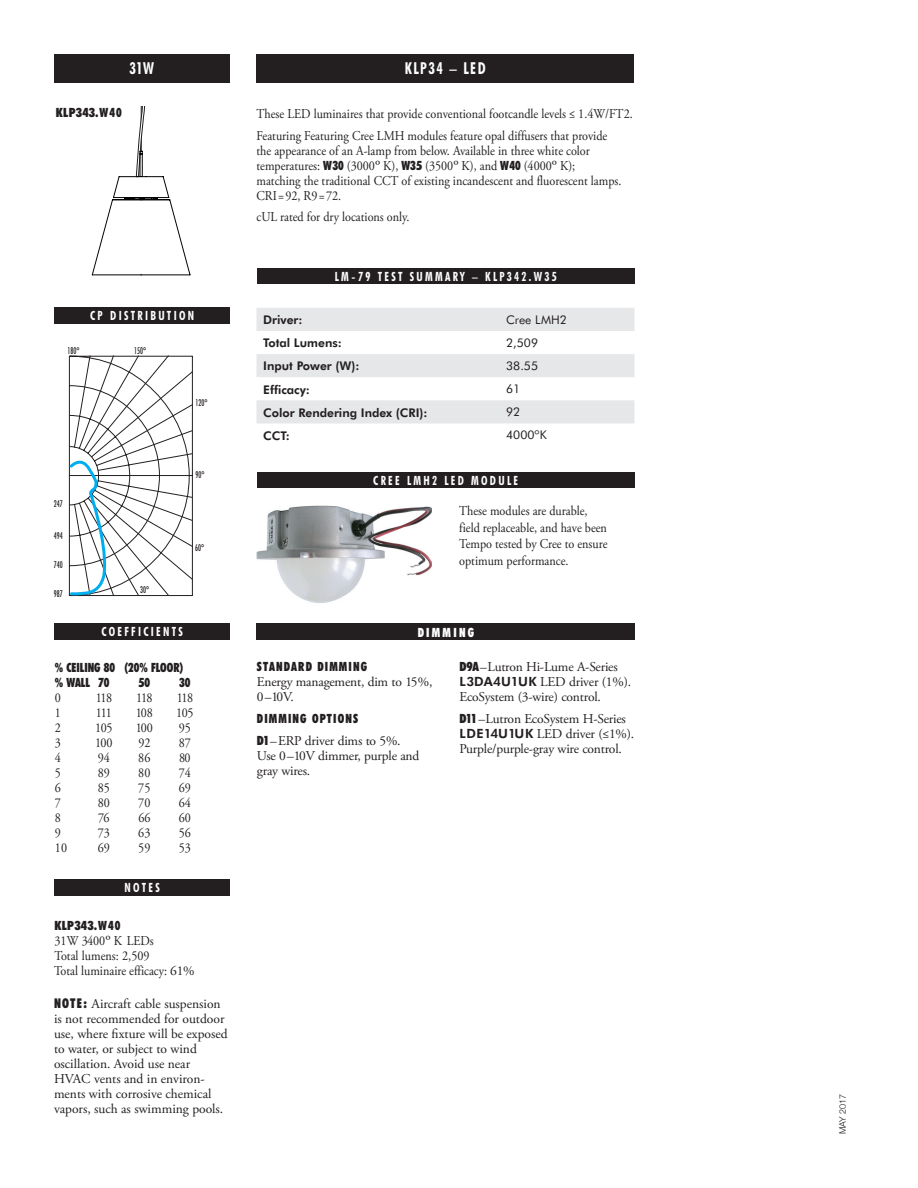
<style>
.page{position:relative;width:918px;height:1188px;background:#fff}
.page>*{position:absolute;margin:0;border:0;box-sizing:border-box;transform-origin:0 0}
.t1{font:700 condensed 16.5px "Futura BT";letter-spacing:.1em;color:#fff;scale:.9 1}
.t2{font:13.5px/15px "Adobe Garamond Pro";color:#231f20;scale:.9 1}
.t3{font:13.5px/15px "Adobe Garamond Pro";color:#231f20}
.t4{font:700 condensed 12.75px "Futura BT";letter-spacing:.2em;color:#fff;scale:.9 1}
.t5{font:900 condensed 12.75px "Futura BT";letter-spacing:.1em;color:#231f20;scale:.9 1}
.t6{font:900 condensed 12.75px "Futura BT";letter-spacing:.025em;color:#231f20}
.t7{font:900 condensed 12.75px "Futura BT";color:#231f20;scale:.9 1}
.t8{font:900 condensed 12.75px "Futura BT";letter-spacing:.07em;color:#231f20;scale:.9 1}
.t9{font:900 condensed 12.75px "Futura BT";letter-spacing:.2em;color:#fff;scale:.9 1}
.t10{font:800 12px "Futura BT";color:#231f20}
.t11{font:12px "Futura BT";color:#231f20}
.t12{font:500 condensed 9px "Futura";color:#231f20;scale:.8 1}
.t13{font:300 9px "Helvetica Neue";color:#231f20}
.s1{font-family:"Futura BT";font-weight:900;font-stretch:condensed}
.s2{font-weight:500;font-stretch:normal}
.s3{font-family:"Futura BT";font-weight:900;font-stretch:condensed;font-size:12.75px}
.s4{font-family:"Futura BT";font-weight:800;font-size:12.75px}
</style>
<div class="page">
<svg style="left:92px;top:107px;width:98px;height:168px"></svg>
<div style="left:256px;top:54px;width:378px;height:29px;background:#231f20"></div>
<div style="left:257px;top:268px;width:377px;height:16px;background:#231f20"></div>
<img style="left:256px;top:505px;width:175px;height:98px">
<div style="left:257px;top:472px;width:377px;height:16px;background:#231f20"></div>
<div style="left:54px;top:54px;width:176px;height:29px;background:#231f20"></div>
<div style="left:54px;top:307px;width:176px;height:16px;background:#231f20"></div>
<div style="left:54px;top:879px;width:176px;height:16px;background:#231f20"></div>
<div style="left:54px;top:623px;width:176px;height:16px;background:#231f20"></div>
<svg style="left:256px;top:308px;width:378px;height:115px"></svg>
<svg style="left:68px;top:355px;width:125px;height:242px"></svg>
<div style="left:257px;top:624px;width:378px;height:16px;background:#231f20"></div>
<p class="t1" style="left:129px;top:58px;width:29px">31W</p>
<p class="t6" style="left:56px;top:105px;width:68px">KLP343.W40</p>
<p class="t4" style="left:90px;top:308px;width:117px">CP DISTRIBUTION</p>
<p class="t12" style="left:68px;top:344px;width:17px">180°</p>
<p class="t12" style="left:134px;top:344px;width:17px">150°</p>
<p class="t12" style="left:54px;top:498px;width:13px">247</p>
<p class="t12" style="left:54px;top:530px;width:13px">494</p>
<p class="t12" style="left:54px;top:559px;width:13px">740</p>
<p class="t12" style="left:54px;top:588px;width:13px">987</p>
<p class="t12" style="left:140px;top:583px;width:13px">30°</p>
<p class="t12" style="left:196px;top:396px;width:17px">120°</p>
<p class="t12" style="left:196px;top:469px;width:13px">90°</p>
<p class="t12" style="left:195px;top:542px;width:13px">60°</p>
<p class="t4" style="left:101px;top:624px;width:92px">COEFFICIENTS</p>
<p class="t7" style="left:55px;top:659px;width:144px">% CEILING 80 (20% FLOOR)</p>
<p class="t8" style="left:55px;top:674px;width:62px">% WALL 70</p>
<p class="t8" style="left:139px;top:674px;width:14px">50</p>
<p class="t8" style="left:179px;top:674px;width:14px">30</p>
<p class="t2" style="left:55px;top:690px;width:8px">0</p>
<p class="t2" style="left:96px;top:690px;width:20px">118</p>
<p class="t2" style="left:136px;top:690px;width:20px">118</p>
<p class="t2" style="left:177px;top:690px;width:20px">118</p>
<p class="t2" style="left:55px;top:705px;width:8px">1</p>
<p class="t2" style="left:96px;top:705px;width:19px">111</p>
<p class="t2" style="left:136px;top:705px;width:20px">108</p>
<p class="t2" style="left:176px;top:705px;width:21px">105</p>
<p class="t2" style="left:55px;top:720px;width:8px">2</p>
<p class="t2" style="left:95px;top:720px;width:21px">105</p>
<p class="t2" style="left:136px;top:720px;width:21px">100</p>
<p class="t2" style="left:179px;top:720px;width:15px">95</p>
<p class="t2" style="left:55px;top:735px;width:8px">3</p>
<p class="t2" style="left:95px;top:735px;width:21px">100</p>
<p class="t2" style="left:138px;top:735px;width:15px">92</p>
<p class="t2" style="left:179px;top:735px;width:15px">87</p>
<p class="t2" style="left:55px;top:750px;width:8px">4</p>
<p class="t2" style="left:98px;top:750px;width:15px">94</p>
<p class="t2" style="left:138px;top:750px;width:15px">86</p>
<p class="t2" style="left:179px;top:750px;width:14px">80</p>
<p class="t2" style="left:55px;top:765px;width:8px">5</p>
<p class="t2" style="left:98px;top:765px;width:15px">89</p>
<p class="t2" style="left:138px;top:765px;width:15px">80</p>
<p class="t2" style="left:179px;top:765px;width:15px">74</p>
<p class="t2" style="left:55px;top:780px;width:8px">6</p>
<p class="t2" style="left:98px;top:780px;width:15px">85</p>
<p class="t2" style="left:138px;top:780px;width:15px">75</p>
<p class="t2" style="left:179px;top:780px;width:15px">69</p>
<p class="t2" style="left:55px;top:795px;width:8px">7</p>
<p class="t2" style="left:98px;top:795px;width:15px">80</p>
<p class="t2" style="left:138px;top:795px;width:15px">70</p>
<p class="t2" style="left:179px;top:795px;width:15px">64</p>
<p class="t2" style="left:55px;top:810px;width:8px">8</p>
<p class="t2" style="left:98px;top:810px;width:14px">76</p>
<p class="t2" style="left:138px;top:810px;width:15px">66</p>
<p class="t2" style="left:179px;top:810px;width:15px">60</p>
<p class="t2" style="left:55px;top:825px;width:8px">9</p>
<p class="t2" style="left:98px;top:825px;width:15px">73</p>
<p class="t2" style="left:138px;top:825px;width:15px">63</p>
<p class="t2" style="left:179px;top:825px;width:15px">56</p>
<p class="t2" style="left:55px;top:840px;width:15px">10</p>
<p class="t2" style="left:98px;top:840px;width:15px">69</p>
<p class="t2" style="left:138px;top:840px;width:15px">59</p>
<p class="t2" style="left:179px;top:840px;width:15px">53</p>
<p class="t4" style="left:125px;top:880px;width:41px">NOTES</p>
<p class="t6" style="left:55px;top:918px;width:68px">KLP343.W40</p>
<p class="t2" style="left:55px;top:934px;width:112px">31W 3400º K LEDs</p>
<p class="t2" style="left:55px;top:949px;width:107px">Total lumens: 2,509</p>
<p class="t2" style="left:54px;top:964px;width:158px">Total luminaire efficacy: 61%</p>
<p class="t3" style="left:54px;top:997px;width:175px"><span class="s1">NOTE:</span> Aircraft cable suspension is not recommended for outdoor use, where fixture will be exposed to water, or subject to wind oscillation. Avoid use near<br>HVAC vents and in environ&shy;ments with corrosive chemical vapors, such as swimming pools.</p>
<p class="t1" style="left:405px;top:58px;width:91px">KLP34 <span class="s2">–</span> LED</p>
<p class="t2" style="left:256px;top:106px;width:420px">These LED luminaires that provide conventional footcandle levels ≤ 1.4W/FT2.</p>
<p class="t2" style="left:256px;top:128px;width:407px">Featuring Featuring Cree LMH modules feature opal diffusers that provide the appearance of an A-lamp from below. Available in three white color temperatures: <span class="s3">W30</span> (3000º K), <span class="s3">W35</span> (3500º K), and <span class="s3">W40</span> (4000º K); matching the traditional CCT of existing incandescent and fluorescent lamps.<br>CRI=92, R9=72.</p>
<p class="t2" style="left:256px;top:210px;width:172px">cUL rated for dry locations only.</p>
<p class="t4" style="left:335px;top:269px;width:248px">LM<span class="s2">-</span>79 TEST SUMMARY <span class="s2">–</span> KLP342.W35</p>
<p class="t10" style="left:263px;top:313px;width:41px">Driver:</p>
<p class="t11" style="left:506px;top:312px;width:62px">Cree LMH2</p>
<p class="t10" style="left:263px;top:336px;width:80px">Total Lumens:</p>
<p class="t11" style="left:506px;top:335px;width:33px">2,509</p>
<p class="t10" style="left:263px;top:359px;width:98px">Input Power (W):</p>
<p class="t11" style="left:506px;top:358px;width:33px">38.55</p>
<p class="t10" style="left:263px;top:382px;width:48px">Efficacy:</p>
<p class="t11" style="left:506px;top:382px;width:16px">61</p>
<p class="t10" style="left:263px;top:405px;width:166px">Color Rendering Index (CRI):</p>
<p class="t11" style="left:506px;top:405px;width:16px">92</p>
<p class="t10" style="left:263px;top:428px;width:28px">CCT:</p>
<p class="t11" style="left:506px;top:428px;width:42px">4000ºK</p>
<p class="t4" style="left:373px;top:472px;width:162px">CREE LMH2 LED MODULE</p>
<p class="t2" style="left:459px;top:503px;width:166px;line-height:16.5px">These modules are durable, field replaceable, and have been<br>Tempo tested by Cree to ensure optimum performance.</p>
<p class="t9" style="left:418px;top:625px;width:64px">DIMMING</p>
<p class="t5" style="left:257px;top:659px;width:124px">STANDARD DIMMING</p>
<p class="t3" style="left:257px;top:675px;width:177px">Energy management, dim to 15%,<br>0–10V.</p>
<p class="t5" style="left:257px;top:711px;width:114px">DIMMING OPTIONS</p>
<p class="t3" style="left:257px;top:734px;width:164px"><span class="s3">D1</span>–ERP driver dims to 5%.<br>Use 0–10V dimmer, purple and gray wires.</p>
<p class="t3" style="left:459px;top:660px;width:173px"><span class="s3">D9A</span>–Lutron Hi-Lume A-Series<br><span class="s4">L3DA4U1UK</span> LED driver (1%).<br>EcoSystem (3-wire) control.</p>
<p class="t3" style="left:459px;top:712px;width:176px"><span class="s3">D11</span>–Lutron EcoSystem H-Series<br><span class="s4">LDE14U1UK</span> LED driver (≤1%).<br>Purple/purple-gray wire control.</p>
<p class="t13" style="left:835px;top:1134px;width:42px;rotate:-90deg">MAY 2017</p>
</div>
